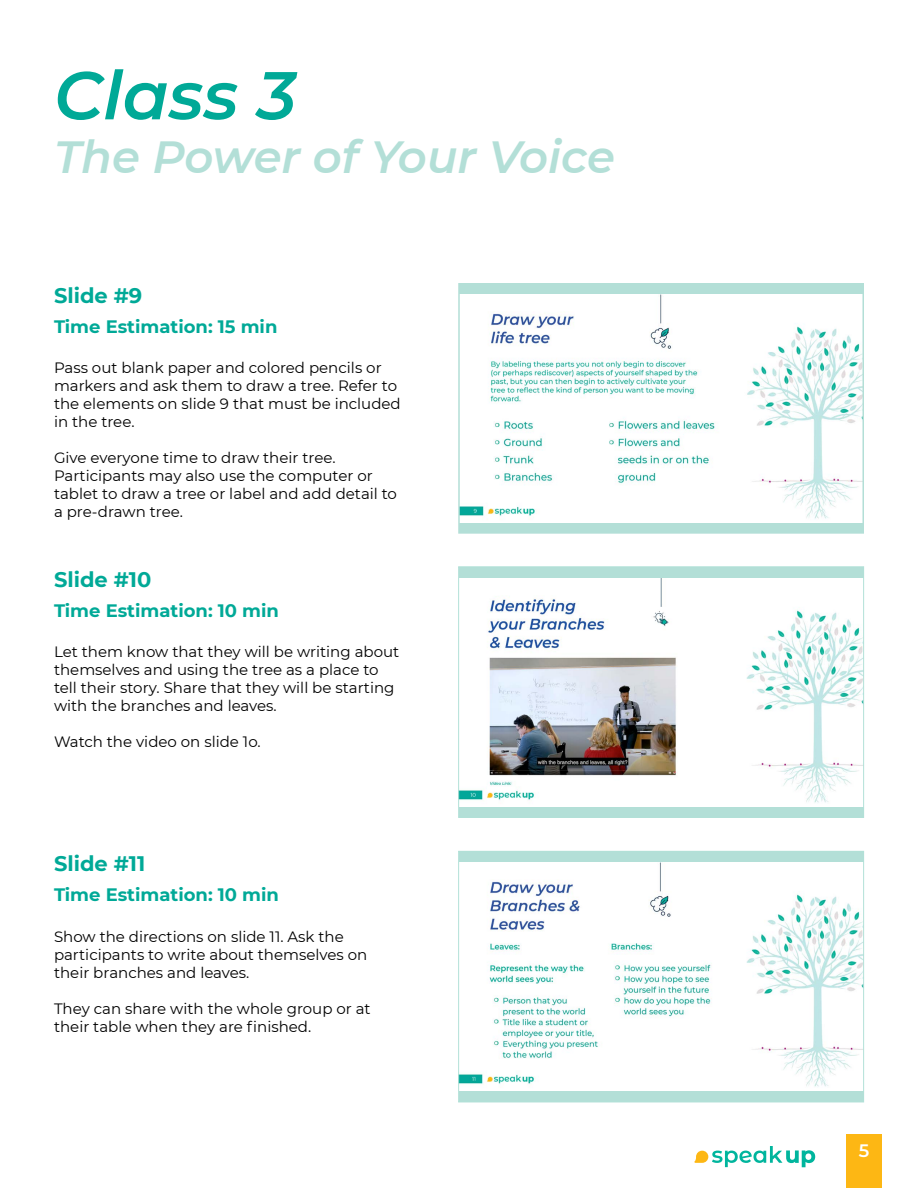
<style>
.page{position:relative;width:918px;height:1188px;background:#fff}
.page>*{position:absolute;margin:0;border:0;box-sizing:border-box;transform-origin:0 0}
.t1{font:italic 600 67.5px "Montserrat";color:#00a997}
.t2{font:italic 600 45px "Montserrat";color:#b3dfd7}
.t3{font:700 21px "Montserrat";color:#00a997}
.t4{font:700 18px "Montserrat";color:#00a997}
.t5{font:600 18px "Montserrat";color:#fff}
.t6{font:15px/18px "Montserrat";color:#000}
</style>
<div class="page">
<svg style="left:694px;top:1146px;width:121px;height:21px"></svg>
<div style="left:846px;top:1134px;width:36px;height:54px;background:#fdb714"></div>
<div style="left:459px;top:567px;width:405px;height:250px;background:#b3dfd7"></div>
<img style="left:460px;top:578px;width:402px;height:228px">
<div style="left:458px;top:566px;width:406px;height:252px;border:1px solid #b2e1d8"></div>
<div style="left:459px;top:284px;width:404px;height:249px;background:#b3dfd7"></div>
<img style="left:461px;top:295px;width:400px;height:227px">
<div style="left:458px;top:283px;width:406px;height:251px;border:2px solid #b3dfd7"></div>
<div style="left:459px;top:851px;width:405px;height:251px;background:#b3dfd7"></div>
<img style="left:460px;top:863px;width:402px;height:228px">
<div style="left:458px;top:851px;width:406px;height:251px;border:1px solid #b2e1d8"></div>
<h1 class="t1" style="left:54px;top:48px;width:244px">Class 3</h1>
<h2 class="t2" style="left:54px;top:125px;width:562px">The Power of Your Voice</h2>
<h3 class="t3" style="left:54px;top:280px;width:90px">Slide #9</h3>
<p class="t4" style="left:54px;top:314px;width:225px">Time Estimation: 15 min</p>
<p class="t6" style="left:54px;top:359px;width:348px">Pass out blank paper and colored pencils or markers and ask them to draw a tree. Refer to the elements on slide 9 that must be included in the tree.</p>
<p class="t6" style="left:54px;top:449px;width:345px">Give everyone time to draw their tree.<br>Participants may also use the computer or tablet to draw a tree or label and add detail to a pre-drawn tree.</p>
<h3 class="t3" style="left:54px;top:564px;width:99px">Slide #10</h3>
<p class="t4" style="left:54px;top:597px;width:226px">Time Estimation: 10 min</p>
<p class="t6" style="left:54px;top:642px;width:347px">Let them know that they will be writing about themselves and using the tree as a place to tell their story. Share that they will be starting with the branches and leaves.</p>
<p class="t6" style="left:54px;top:732px;width:208px">Watch the video on slide 1o.</p>
<h3 class="t3" style="left:54px;top:849px;width:93px">Slide #11</h3>
<p class="t4" style="left:54px;top:882px;width:226px">Time Estimation: 10 min</p>
<p class="t6" style="left:54px;top:927px;width:315px">Show the directions on slide 11. Ask the participants to write about themselves on their branches and leaves.</p>
<p class="t6" style="left:54px;top:999px;width:318px">They can share with the whole group or at their table when they are finished.</p>
<p class="t5" style="left:859px;top:1138px;width:12px">5</p>
</div>
